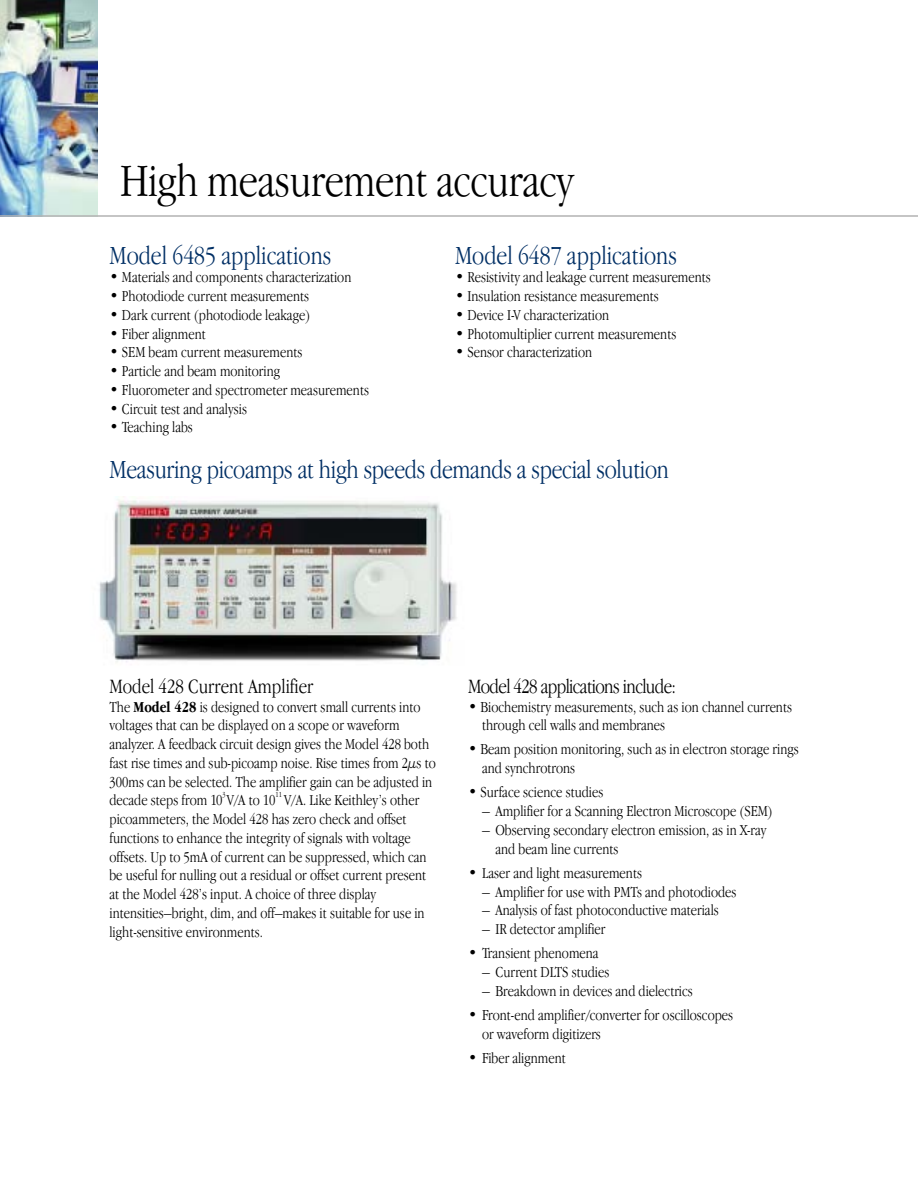
<style>
.page{position:relative;width:918px;height:1188px;background:#fff}
.page>*{position:absolute;margin:0;border:0;box-sizing:border-box;transform-origin:0 0}
.t1{font:300 condensed 48px "Garamond IT Cby BT";letter-spacing:-.01em;color:#000}
.t2{font:300 condensed 27px "Garamond IT Cby BT";letter-spacing:-.01em;color:#002f65}
.t3{font:300 condensed 21px "Garamond IT Cby BT";letter-spacing:-.03em;color:#000}
.t4{font:300 condensed 21px "Garamond IT Cby BT";color:#000}
.t5{font:300 condensed 15.75px/18.8px "Garamond IT Cby BT";color:#000}
.t6{font:300 condensed 7.8px "Garamond IT Cby BT";color:#000}
.s1{font-weight:700}
</style>
<div class="page">
<img style="left:0;top:0;width:97px;height:215px">
<hr style="left:0;top:215px;width:918px;height:2px;background:#b3b3b3">
<img style="left:99px;top:500px;width:358px;height:163px">
<h1 class="t1" style="left:120px;top:163px;width:455px">High measurement accuracy</h1>
<h2 class="t2" style="left:110px;top:245px;width:223px">Model 6485 applications</h2>
<p class="t5" style="left:110px;top:269px;width:243px">• Materials and components characterization</p>
<p class="t5" style="left:110px;top:288px;width:201px">• Photodiode current measurements</p>
<p class="t5" style="left:110px;top:307px;width:202px">• Dark current (photodiode leakage)</p>
<p class="t5" style="left:110px;top:325px;width:98px">• Fiber alignment</p>
<p class="t5" style="left:110px;top:344px;width:195px">• SEM beam current measurements</p>
<p class="t5" style="left:110px;top:363px;width:172px">• Particle and beam monitoring</p>
<p class="t5" style="left:110px;top:382px;width:261px">• Fluorometer and spectrometer measurements</p>
<p class="t5" style="left:110px;top:400px;width:139px">• Circuit test and analysis</p>
<p class="t5" style="left:110px;top:419px;width:85px">• Teaching labs</p>
<h2 class="t2" style="left:455px;top:245px;width:223px">Model 6487 applications</h2>
<p class="t5" style="left:455px;top:269px;width:257px">• Resistivity and leakage current measurements</p>
<p class="t5" style="left:455px;top:288px;width:205px">• Insulation resistance measurements</p>
<p class="t5" style="left:455px;top:307px;width:156px">• Device I-V characterization</p>
<p class="t5" style="left:455px;top:325px;width:223px">• Photomultiplier current measurements</p>
<p class="t5" style="left:455px;top:344px;width:139px">• Sensor characterization</p>
<h2 class="t2" style="left:110px;top:459px;width:561px">Measuring picoamps at high speeds demands a special solution</h2>
<h3 class="t4" style="left:110px;top:678px;width:205px">Model 428 Current Amplifier</h3>
<p class="t5" style="left:109px;top:698px;width:328px">The <span class="s1">Model 428</span> is designed to convert small currents into voltages that can be displayed on a scope or waveform analyzer. A feedback circuit design gives the Model 428 both fast rise times and sub-picoamp noise. Rise times from 2µs to 300ms can be selected. The amplifier gain can be adjusted in decade steps from 10 V/A to 10</p>
<p class="t6" style="left:223px;top:791px;width:5px">3</p>
<p class="t6" style="left:276px;top:791px;width:8px">11</p>
<p class="t5" style="left:110px;top:792px;width:319px;text-indent:175px">V/A. Like Keithley’s other picoammeters, the Model 428 has zero check and offset functions to enhance the integrity of signals with voltage offsets. Up to 5mA of current can be suppressed, which can be useful for nulling out a residual or offset current present at the Model 428’s input. A choice of three display intensities–bright, dim, and off–makes it suitable for use in light-sensitive environments.</p>
<h3 class="t3" style="left:468px;top:678px;width:210px">Model 428 applications include:</h3>
<p class="t5" style="left:482px;top:698px;width:312px;text-indent:-14px">• Biochemistry measurements, such as ion channel currents through cell walls and membranes</p>
<p class="t5" style="left:482px;top:741px;width:318px;text-indent:-14px">• Beam position monitoring, such as in electron storage rings and synchrotrons</p>
<p class="t5" style="left:468px;top:784px;width:137px">• Surface science studies</p>
<p class="t5" style="left:482px;top:803px;width:292px">– Amplifier for a Scanning Electron Microscope (SEM)</p>
<p class="t5" style="left:495px;top:822px;width:273px;text-indent:-13px">– Observing secondary electron emission, as in X-ray and beam line currents</p>
<p class="t5" style="left:468px;top:865px;width:176px">• Laser and light measurements</p>
<p class="t5" style="left:482px;top:883px;width:256px">– Amplifier for use with PMTs and photodiodes</p>
<p class="t5" style="left:482px;top:902px;width:238px">– Analysis of fast photoconductive materials</p>
<p class="t5" style="left:482px;top:921px;width:125px">– IR detector amplifier</p>
<p class="t5" style="left:468px;top:945px;width:132px">• Transient phenomena</p>
<p class="t5" style="left:482px;top:964px;width:129px">– Current DLTS studies</p>
<p class="t5" style="left:482px;top:983px;width:212px">– Breakdown in devices and dielectrics</p>
<p class="t5" style="left:482px;top:1007px;width:253px;text-indent:-14px">• Front-end amplifier/converter for oscilloscopes or waveform digitizers</p>
<p class="t5" style="left:468px;top:1050px;width:99px">• Fiber alignment</p>
</div>
